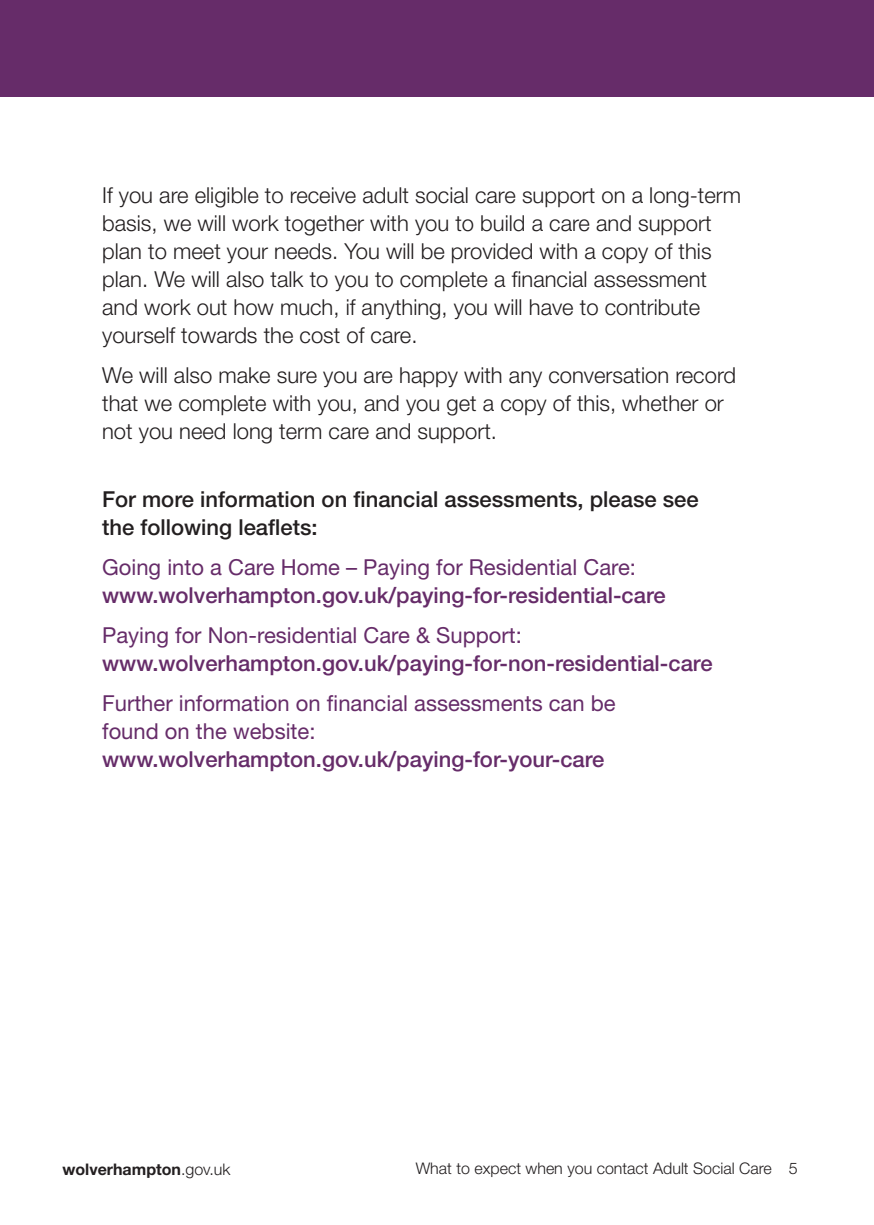
<style>
.page{position:relative;width:874px;height:1225px;background:#fff}
.page>*{position:absolute;margin:0;border:0;box-sizing:border-box;transform-origin:0 0}
.t1{font:300 22px/28px "Helvetica Neue LT Std";color:#231f20}
.t2{font:500 22px/28px "Helvetica Neue LT Std";color:#662c69}
.t3{font:22px/28px "Helvetica Neue LT Std";color:#662c69}
.t4{font:500 22px/28px "Helvetica Neue LT Std";color:#231f20}
.t5{font:300 16px "Helvetica Neue LT Std";color:#231f20}
.t6{font:700 16px "Helvetica Neue LT Std";color:#231f20}
.s1{font-weight:400}
.s2{font-weight:500}
.s3{font-weight:300}
</style>
<div class="page">
<div style="left:0;top:0;width:873px;height:96px;background:#662c69"></div>
<p class="t1" style="left:102px;top:183px;width:640px">If you are eligible to receive adult social care support on a long-term basis, we will work together with you to build a care and support plan to meet your needs. You will be provided with a copy of this plan. We will also talk to you to complete a financial assessment and work out how much, if anything, you will have to contribute yourself towards the cost of care.</p>
<p class="t1" style="left:102px;top:363px;width:635px">We will also make sure you are happy with any conversation record that we complete with you, and you get a copy of this, whether or not you need long term care and support.</p>
<p class="t4" style="left:102px;top:487px;width:597px">For more information on financial assessments, please see the following leaflets:</p>
<p class="t2" style="left:102px;top:555px;width:564px"><span class="s1">Going into a Care Home – Paying for Residential Care: </span>www.wolverhampton.gov.uk/paying-for-residential-care</p>
<p class="t2" style="left:102px;top:623px;width:611px"><span class="s1">Paying for Non-residential Care &amp; Support: </span>www.wolverhampton.gov.uk/paying-for-non-residential-care</p>
<p class="t3" style="left:102px;top:691px;width:515px">Further information on financial assessments can be found on the website: <span class="s2">www.wolverhampton.gov.uk/paying-for-your-care</span></p>
<p class="t6" style="left:62px;top:1159px;width:169px">wolverhampton<span class="s3">.gov.uk</span></p>
<p class="t5" style="left:415px;top:1162px;width:357px">What to expect when you contact Adult Social Care</p>
<p class="t5" style="left:788px;top:1162px;width:10px">5</p>
</div>
